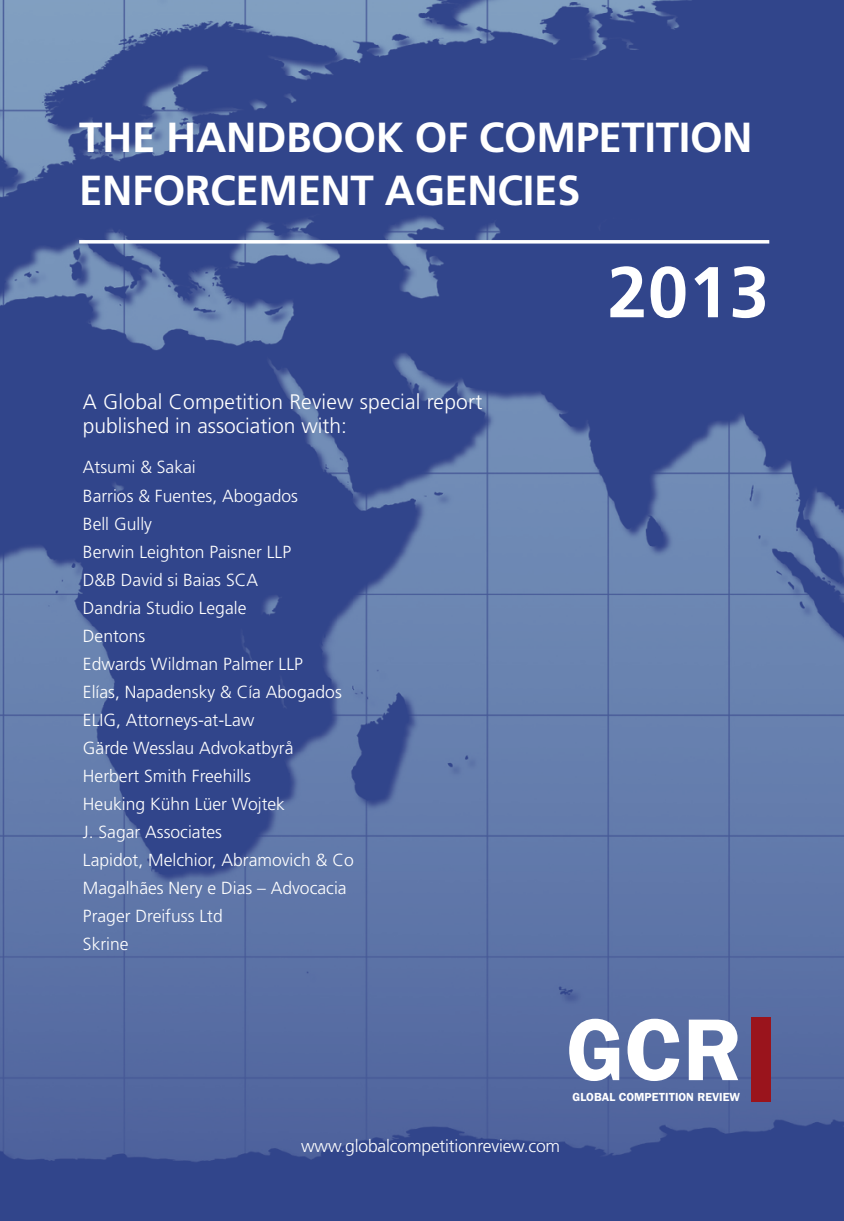
<style>
.page{position:relative;width:844px;height:1221px;background:#fff}
.page>*{position:absolute;margin:0;border:0;box-sizing:border-box;transform-origin:0 0}
.t1{font:600 88.2px "Franklin Gothic";color:#fff}
.t2{font:700 71.75px "Frutiger";color:#fff}
.t3{font:700 42px/52.5px "Frutiger";letter-spacing:-.01em;color:#fff}
.t4{font:300 21px/24.5px "Frutiger";letter-spacing:.01em;color:#fff}
.t5{font:300 17.5px/28px "Frutiger";color:#fff}
.t6{font:600 11.72px "Franklin Gothic";color:#fff}
</style>
<div class="page">
<img style="left:0;top:0;width:843px;height:1220px">
<div style="left:751px;top:1016px;width:20px;height:85px;background:#9a141c"></div>
<hr style="left:79px;top:240px;width:690px;height:3px;background:#fff">
<h3 class="t3" style="left:79px;top:112px;width:674px">THE HANDBOOK OF COMPETITION<br>ENFORCEMENT AGENCIES</h3>
<h2 class="t2" style="left:607px;top:250px;width:163px">2013</h2>
<p class="t4" style="left:83px;top:389px;width:401px">A Global Competition Review special report published in association with:</p>
<p class="t5" style="left:83px;top:453px;width:272px">Atsumi &amp; Sakai<br>Barrios &amp; Fuentes, Abogados<br>Bell Gully<br>Berwin Leighton Paisner LLP<br>D&amp;B David si Baias SCA<br>Dandria Studio Legale<br>Dentons<br>Edwards Wildman Palmer LLP<br>Elías, Napadensky &amp; Cía Abogados<br>ELIG, Attorneys-at-Law<br>Gärde Wesslau Advokatbyrå<br>Herbert Smith Freehills<br>Heuking Kühn Lüer Wojtek<br>J. Sagar Associates<br>Lapidot, Melchior, Abramovich &amp; Co<br>Magalhães Nery e Dias – Advocacia<br>Prager Dreifuss Ltd<br>Skrine</p>
<h1 class="t1" style="left:566px;top:997px;width:176px">GCR</h1>
<p class="t6" style="left:572px;top:1090px;width:169px">GLOBAL COMPETITION REVIEW</p>
<p class="t5" style="left:301px;top:1132px;width:260px">www.globalcompetitionreview.com</p>
</div>
